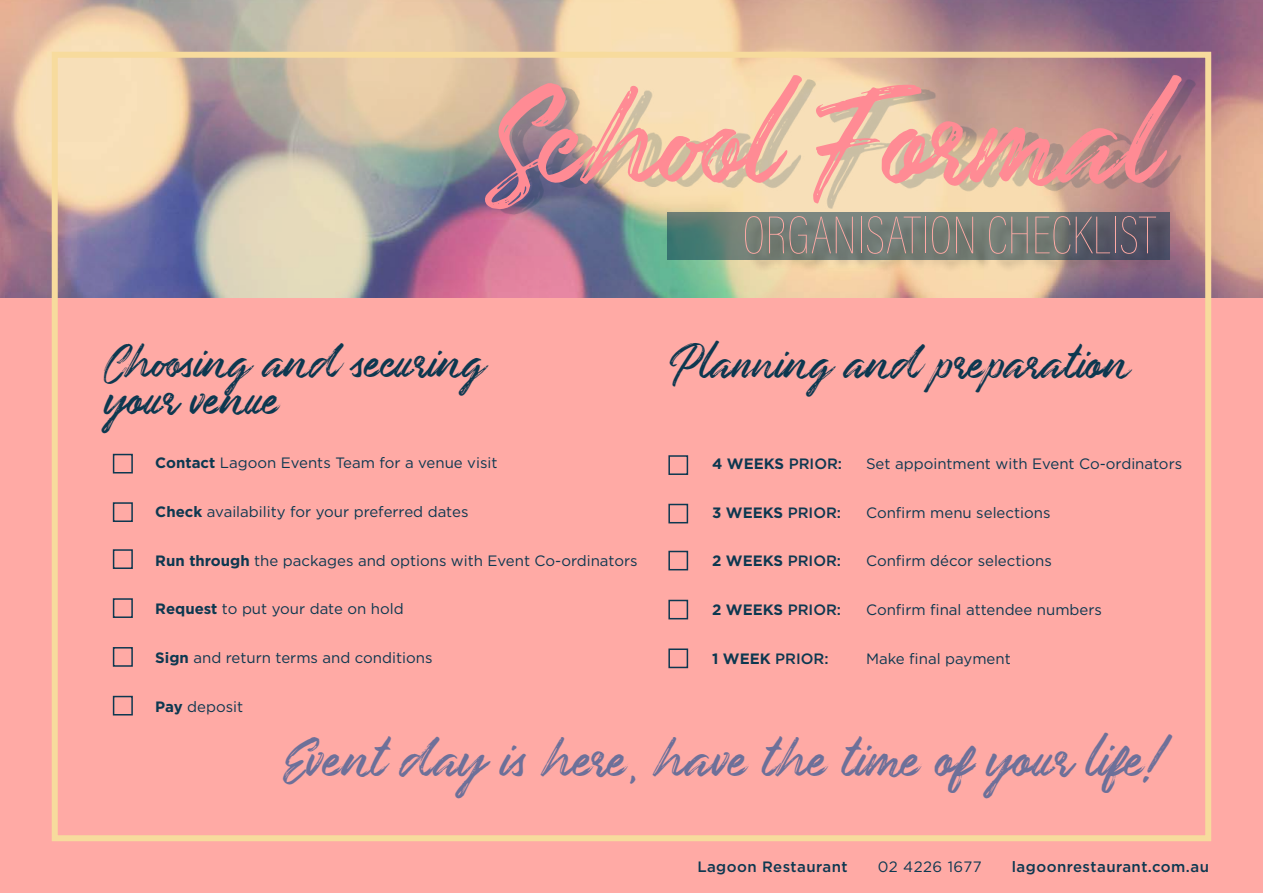
<style>
.page{position:relative;width:1263px;height:893px;background:#fff}
.page>*{position:absolute;margin:0;border:0;box-sizing:border-box;transform-origin:0 0}
.t1{font:108px "Underland";color:#ff8b94}
.t2{font:100 54px "Acumin Pro Cond";color:#ffaaa5}
.t3{font:43.5px "Underland";color:#6d7099}
.t4{font:37.5px "Underland";color:#0d3850}
.t5{font:15px "Gotham";color:#0d3850}
.t6{font:500 15px "Gotham";letter-spacing:.03em;color:#0d3850}
.t7{font:700 15px "Gotham";color:#0d3850}
.t8{font:15px "Gotham";letter-spacing:.03em;color:#0d3850}
.s1{font-weight:700}
.s2{font-weight:500}
</style>
<div class="page">
<img style="left:0;top:0;width:1262px;height:299px">
<div style="left:0;top:299px;width:1262px;height:594px;background:#ffaaa5"></div>
<div style="left:52px;top:52px;width:1159px;height:789px;border:6px solid #f7db9d"></div>
<div style="left:499px;top:80px;width:696px;height:135px;background:#0d3850;opacity:.2"></div>
<div style="left:113px;top:454px;width:20px;height:19px;border:2px solid #0d3850"></div>
<div style="left:113px;top:502px;width:20px;height:20px;border:2px solid #0d3850"></div>
<div style="left:113px;top:549px;width:20px;height:20px;border:2px solid #0d3850"></div>
<div style="left:113px;top:598px;width:20px;height:20px;border:2px solid #0d3850"></div>
<div style="left:113px;top:647px;width:20px;height:20px;border:2px solid #0d3850"></div>
<div style="left:113px;top:696px;width:20px;height:19px;border:2px solid #0d3850"></div>
<div style="left:668px;top:455px;width:20px;height:20px;border:2px solid #0d3850"></div>
<div style="left:668px;top:504px;width:20px;height:19px;border:2px solid #0d3850"></div>
<div style="left:668px;top:551px;width:20px;height:19px;border:2px solid #0d3850"></div>
<div style="left:668px;top:600px;width:20px;height:19px;border:2px solid #0d3850"></div>
<div style="left:668px;top:648px;width:20px;height:20px;border:2px solid #0d3850"></div>
<svg style="left:667px;top:212px;width:502px;height:48px;background:#637c75"></svg>
<div style="left:747px;top:218px;width:427px;height:55px;background:#000;opacity:.75"></div>
<h1 class="t1" style="left:485px;top:82px;width:672px">School Formal</h1>
<h2 class="t2" style="left:742px;top:202px;width:415px">ORGANISATION CHECKLIST</h2>
<h3 class="t4" style="left:104px;top:342px;width:381px">Choosing and securing</h3>
<h3 class="t4" style="left:670px;top:343px;width:460px">Planning and preparation</h3>
<h3 class="t4" style="left:104px;top:379px;width:176px">your venue</h3>
<p class="t5" style="left:155px;top:453px;width:344px"><span class="s1">Contact</span> Lagoon Events Team for a venue visit</p>
<p class="t5" style="left:155px;top:502px;width:315px"><span class="s1">Check</span> availability for your preferred dates</p>
<p class="t5" style="left:155px;top:551px;width:484px"><span class="s1">Run through</span> the packages and options with Event Co-ordinators</p>
<p class="t5" style="left:155px;top:599px;width:250px"><span class="s1">Request</span> to put your date on hold</p>
<p class="t5" style="left:155px;top:648px;width:279px"><span class="s1">Sign</span> and return terms and conditions</p>
<p class="t5" style="left:155px;top:697px;width:89px"><span class="s1">Pay</span> deposit</p>
<p class="t7" style="left:712px;top:453px;width:132px">4 WEEKS <span class="s2">PRIOR:</span></p>
<p class="t5" style="left:866px;top:454px;width:318px">Set appointment with Event Co-ordinators</p>
<p class="t7" style="left:712px;top:502px;width:131px">3 WEEKS <span class="s2">PRIOR:</span></p>
<p class="t5" style="left:866px;top:503px;width:186px">Confirm menu selections</p>
<p class="t7" style="left:712px;top:551px;width:131px">2 WEEKS <span class="s2">PRIOR:</span></p>
<p class="t5" style="left:866px;top:551px;width:187px">Confirm décor selections</p>
<p class="t7" style="left:712px;top:600px;width:131px">2 WEEKS <span class="s2">PRIOR:</span></p>
<p class="t5" style="left:866px;top:600px;width:237px">Confirm final attendee numbers</p>
<p class="t6" style="left:712px;top:649px;width:118px"><span class="s1">1 WEEK</span> PRIOR:</p>
<p class="t5" style="left:866px;top:649px;width:146px">Make final payment</p>
<h3 class="t3" style="left:283px;top:736px;width:876px">Event day is here, have the time of your life!</h3>
<p class="t6" style="left:697px;top:857px;width:152px">Lagoon Restaurant</p>
<p class="t8" style="left:878px;top:857px;width:105px">02 4226 1677</p>
<p class="t6" style="left:1012px;top:857px;width:199px">lagoonrestaurant.com.au</p>
</div>
